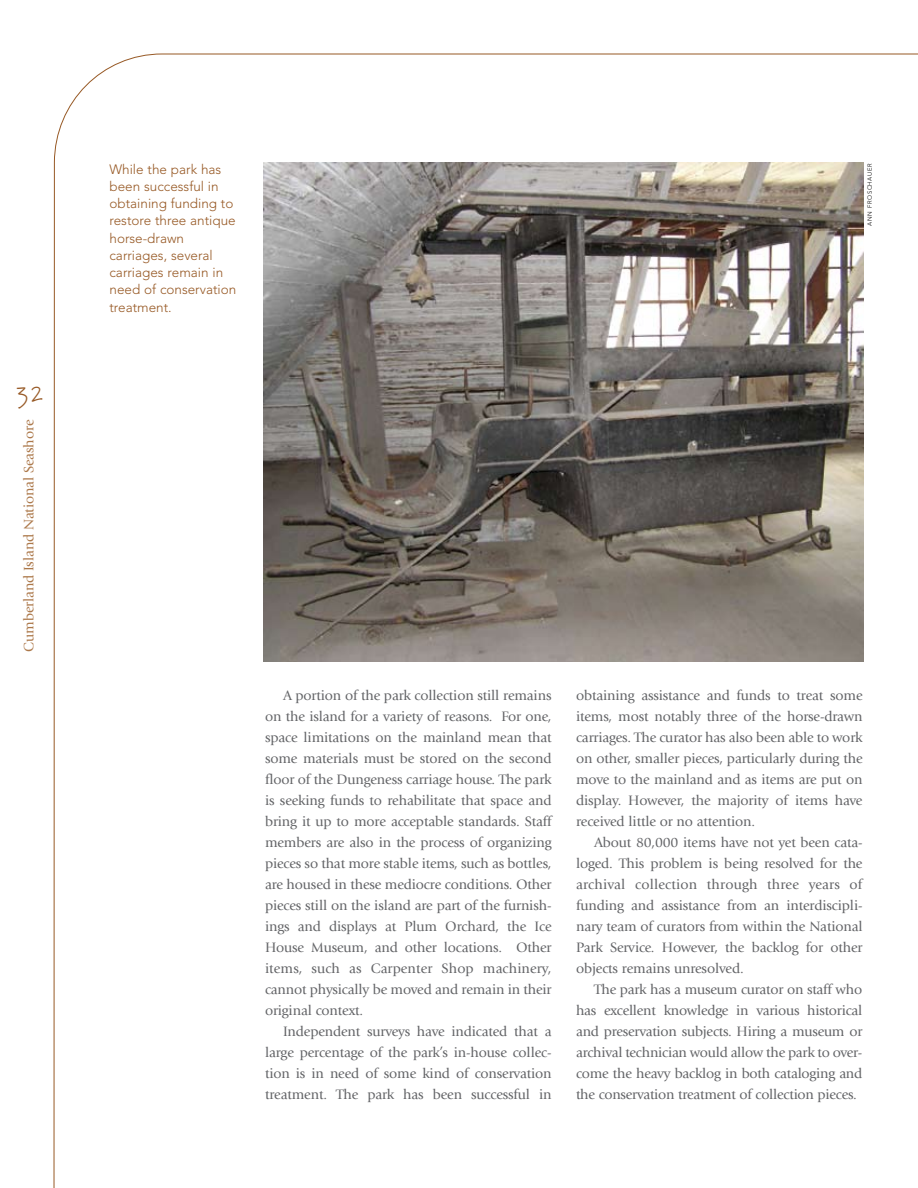
<style>
.page{position:relative;width:918px;height:1188px;background:#fff}
.page>*{position:absolute;margin:0;border:0;box-sizing:border-box;transform-origin:0 0}
.t1{font:22.5px "Marydale";color:#975925}
.t2{font:14.25px/21px "Giovanni";letter-spacing:-.01em;color:#636467;text-align:justify}
.t3{font:14.25px "Giovanni";letter-spacing:-.01em;color:#ac784a}
.t4{font:300 13.5px/17.2px "Avenir";color:#975925}
.t5{font:300 6px "Avenir";letter-spacing:.105em;color:#000}
</style>
<div class="page">
<img style="left:264px;top:162px;width:600px;height:499px">
<h1 class="t1" style="left:15px;top:380px;width:30px">32</h1>
<p class="t3" style="left:21px;top:652px;width:233px;rotate:-90deg">Cumberland Island National Seashore</p>
<p class="t4" style="left:110px;top:160px;width:128px">While the park has been successful in obtaining funding to restore three antique horse-drawn carriages, several carriages remain in need of conservation treatment.</p>
<p class="t5" style="left:866px;top:226px;width:64px;rotate:-90deg">ANN FROSCHAUER</p>
<p class="t2" style="left:265px;top:685px;width:288px;text-indent:18px">A portion of the park collection still remains on the island for a variety of reasons. For one, space limitations on the mainland mean that some materials must be stored on the second floor of the Dungeness carriage house. The park is seeking funds to rehabilitate that space and bring it up to more acceptable standards. Staff members are also in the process of organizing pieces so that more stable items, such as bottles, are housed in these mediocre conditions. Other pieces still on the island are part of the furnish&shy;ings and displays at Plum Orchard, the Ice House Museum, and other locations. Other items, such as Carpenter Shop machinery, cannot physically be moved and remain in their original context.</p>
<p class="t2" style="left:265px;top:1021px;width:288px;text-indent:18px">Independent surveys have indicated that a large percentage of the park’s in-house collec&shy;tion is in need of some kind of conservation treatment. The park has been successful in</p>
<p class="t2" style="left:576px;top:685px;width:288px">obtaining assistance and funds to treat some items, most notably three of the horse-drawn carriages. The curator has also been able to work on other, smaller pieces, particularly during the move to the mainland and as items are put on display. However, the majority of items have received little or no attention.</p>
<p class="t2" style="left:576px;top:832px;width:288px;text-indent:18px">About 80,000 items have not yet been cata&shy;loged. This problem is being resolved for the archival collection through three years of funding and assistance from an interdiscipli&shy;nary team of curators from within the National Park Service. However, the backlog for other objects remains unresolved.</p>
<p class="t2" style="left:576px;top:979px;width:288px;text-indent:18px">The park has a museum curator on staff who has excellent knowledge in various historical and preservation subjects. Hiring a museum or archival technician would allow the park to over&shy;come the heavy backlog in both cataloging and the conservation treatment of collection pieces.</p>
</div>
